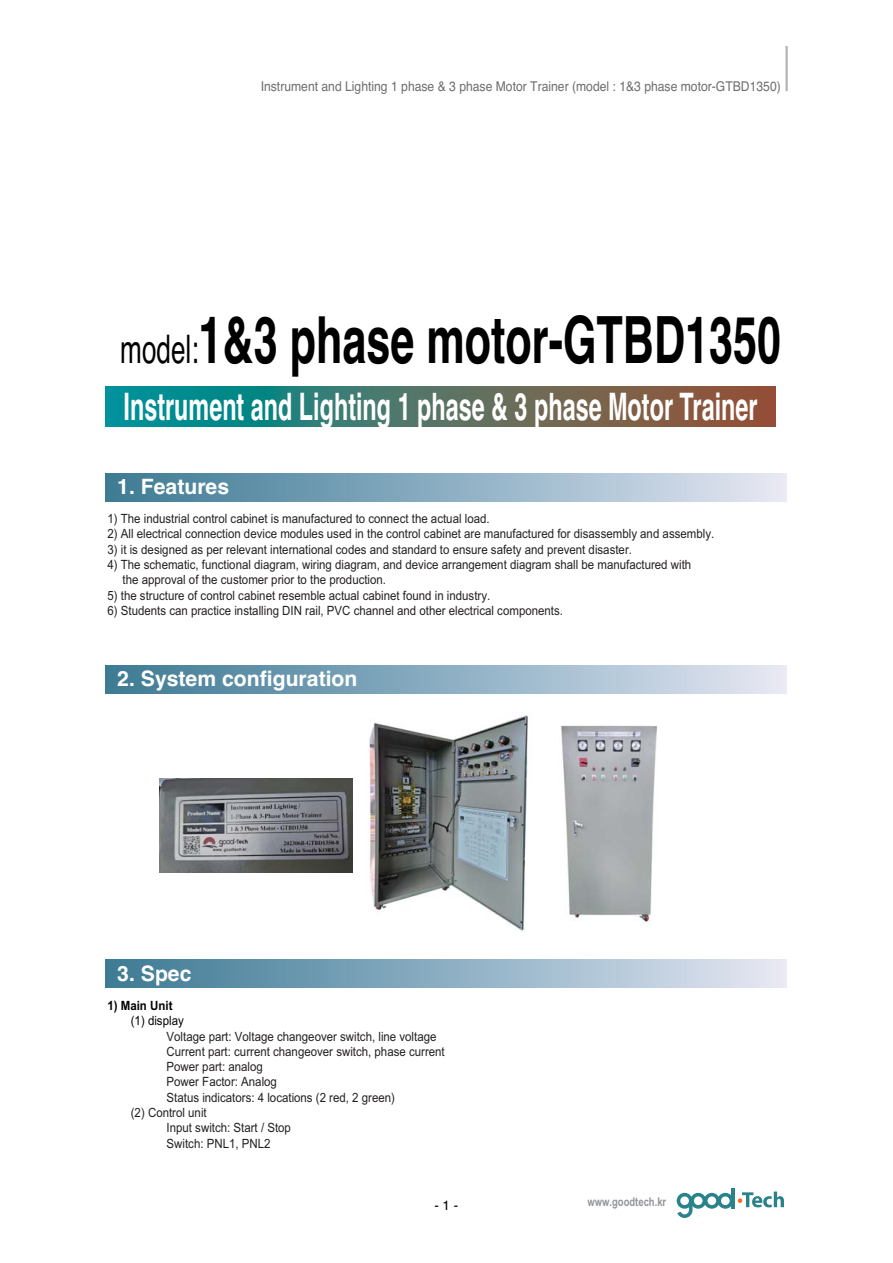
<style>
.page{position:relative;width:893px;height:1263px;background:#fff}
.page>*{position:absolute;margin:0;border:0;box-sizing:border-box;transform-origin:0 0}
.t1{font:700 65.1px "Helvetica";color:#000;scale:.66 1}
.t2{font:700 37.8px "Helvetica";color:#fff;scale:.62 1}
.t3{font:700 21.15px "Helvetica";color:#fff}
.t4{font:13.5px "Helvetica";color:#6d6e70;scale:.9 1}
.t5{font:13.5px "Helvetica";color:#000}
.t6{font:12.75px/15.3px "Arial";color:#231f20;scale:.9 1}
.t7{font:700 12.75px "Arial";color:#000;scale:.9 1}
.t8{font:12.75px "Arial";color:#000;scale:.9 1}
.t9{font:700 12.15px "Arial";color:#939598;scale:.78 1}
.s1{font-weight:400;font-size:39.3px}
</style>
<div class="page">
<hr style="left:785px;top:46px;width:2px;height:45px;background:#b3b3b3">
<hr style="left:731px;top:1188px;width:4px;height:21px;background:#2a828a">
<svg style="left:676px;top:1192px;width:108px;height:26px"></svg>
<img style="left:369px;top:715px;width:159px;height:216px">
<img style="left:159px;top:778px;width:193px;height:95px">
<img style="left:561px;top:725px;width:97px;height:197px">
<div style="left:106px;top:473px;width:680px;height:28px;background:linear-gradient(to right,#3a7993,#e3e6f3)"></div>
<div style="left:106px;top:960px;width:680px;height:28px;background:linear-gradient(to right,#3a7993,#e3e6f3)"></div>
<div style="left:106px;top:666px;width:680px;height:28px;background:linear-gradient(to right,#3a7993,#e3e6f3)"></div>
<svg style="left:106px;top:387px;width:669px;height:39px;background:#4c7266"></svg>
<p class="t4" style="left:261px;top:81px;width:579px">Instrument and Lighting 1 phase &amp; 3 phase Motor Trainer (model : 1&amp;3 phase motor-GTBD1350)</p>
<h1 class="t1" style="left:120px;top:316px;width:1002px"><span class="s1">model:</span>1&amp;3 phase motor-GTBD1350</h1>
<h2 class="t2" style="left:124px;top:392px;width:1023px">Instrument and Lighting 1 phase &amp; 3 phase Motor Trainer</h2>
<h3 class="t3" style="left:117px;top:479px;width:113px">1. Features</h3>
<p class="t6" style="left:107px;top:512px;width:426px">1) The industrial control cabinet is manufactured to connect the actual load.</p>
<p class="t6" style="left:107px;top:527px;width:675px">2) All electrical connection device modules used in the control cabinet are manufactured for disassembly and assembly.</p>
<p class="t6" style="left:107px;top:543px;width:584px">3) it is designed as per relevant international codes and standard to ensure safety and prevent disaster.</p>
<p class="t6" style="left:123px;top:558px;width:633px;text-indent:-15px">4) The schematic, functional diagram, wiring diagram, and device arrangement diagram shall be manufactured with the approval of the customer prior to the production.</p>
<p class="t6" style="left:107px;top:589px;width:427px">5) the structure of control cabinet resemble actual cabinet found in industry.</p>
<p class="t6" style="left:107px;top:604px;width:507px">6) Students can practice installing DIN rail, PVC channel and other electrical components.</p>
<h3 class="t3" style="left:117px;top:671px;width:242px">2. System configuration</h3>
<h3 class="t3" style="left:117px;top:965px;width:76px">3. Spec</h3>
<p class="t7" style="left:107px;top:1001px;width:74px">1) Main Unit</p>
<p class="t8" style="left:131px;top:1016px;width:60px">(1) display</p>
<p class="t6" style="left:166px;top:1030px;width:301px">Voltage part: Voltage changeover switch, line voltage</p>
<p class="t6" style="left:166px;top:1045px;width:310px">Current part: current changeover switch, phase current</p>
<p class="t6" style="left:166px;top:1060px;width:109px">Power part: analog</p>
<p class="t6" style="left:166px;top:1076px;width:124px">Power Factor: Analog</p>
<p class="t6" style="left:166px;top:1091px;width:255px">Status indicators: 4 locations (2 red, 2 green)</p>
<p class="t6" style="left:131px;top:1106px;width:86px">(2) Control unit</p>
<p class="t6" style="left:166px;top:1121px;width:140px">Input switch: Start / Stop</p>
<p class="t6" style="left:166px;top:1137px;width:117px">Switch: PNL1, PNL2</p>
<p class="t5" style="left:434px;top:1201px;width:25px">- 1 -</p>
<p class="t9" style="left:587px;top:1198px;width:103px">www.goodtech.kr</p>
</div>
